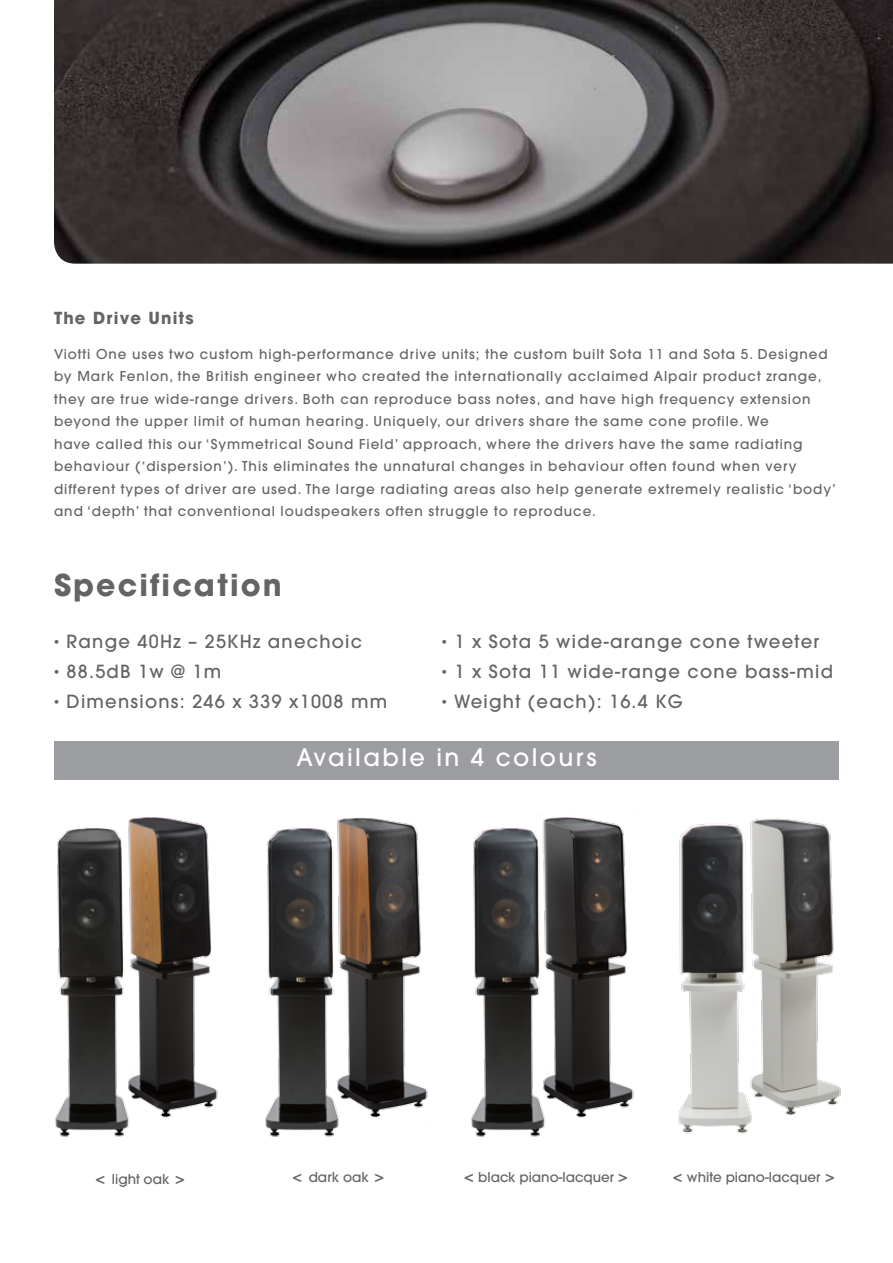
<style>
.page{position:relative;width:893px;height:1263px;background:#fff}
.page>*{position:absolute;margin:0;border:0;box-sizing:border-box;transform-origin:0 0}
.t1{font:700 30px "Avant Garde";letter-spacing:.07em;color:#636466}
.t2{font:500 24px "Avant Garde";letter-spacing:.1em;color:#fff}
.t3{font:500 18px "Avant Garde";letter-spacing:.07em;color:#636466}
.t4{font:700 16.5px "Avant Garde";letter-spacing:.07em;color:#636466}
.t5{font:500 13.5px/22.5px "Avant Garde";letter-spacing:.07em;color:#636466}
.t6{font:500 13.5px "Avant Garde";color:#636466}
.s1{font-family:"Myriad";font-weight:400}
.s2{font-size:16.05px}
</style>
<div class="page">
<img style="left:54px;top:0;width:839px;height:264px">
<div style="left:54px;top:741px;width:785px;height:38px;background:#9b9da0"></div>
<img style="left:55px;top:828px;width:73px;height:309px">
<img style="left:265px;top:828px;width:73px;height:309px">
<img style="left:471px;top:828px;width:73px;height:309px">
<img style="left:678px;top:823px;width:70px;height:311px">
<img style="left:115px;top:817px;width:103px;height:310px">
<img style="left:324px;top:817px;width:104px;height:310px">
<img style="left:530px;top:817px;width:104px;height:310px">
<img style="left:735px;top:818px;width:106px;height:309px">
<p class="t4" style="left:54px;top:307px;width:141px">The Drive Units</p>
<p class="t5" style="left:54px;top:342px;width:783px">Viotti One uses two custom high-performance drive units; the custom built Sota 11 and Sota 5. Designed by Mark Fenlon, the British engineer who created the internationally acclaimed Alpair product zrange, they are true wide-range drivers. Both can reproduce bass notes, and have high frequency extension beyond the upper limit of human hearing. Uniquely, our drivers share the same cone profile. We<br>have called this our ‘Symmetrical Sound Field’ approach, where the drivers have the same radiating behaviour (‘dispersion’). This eliminates the unnatural changes in behaviour often found when very different types of driver are used. The large radiating areas also help generate extremely realistic ‘body’ and ‘depth’ that conventional loudspeakers often struggle to reproduce.</p>
<h1 class="t1" style="left:54px;top:565px;width:229px">Specification</h1>
<h3 class="t3" style="left:54px;top:630px;width:310px"><span class="s1">•</span> Range 40Hz – 25KHz anechoic</h3>
<h3 class="t3" style="left:54px;top:660px;width:169px"><span class="s1">•</span> 88.5dB 1w @ 1m</h3>
<h3 class="t3" style="left:54px;top:690px;width:335px"><span class="s1">•</span> Dimensions: 246 x 339 x1008 mm</h3>
<h3 class="t3" style="left:442px;top:630px;width:379px"><span class="s1">•</span> 1 x Sota 5 wide-arange cone tweeter</h3>
<h3 class="t3" style="left:442px;top:660px;width:393px"><span class="s1">•</span> 1 x Sota 11 wide-range cone bass-mid</h3>
<h3 class="t3" style="left:442px;top:690px;width:242px"><span class="s1">•</span> Weight (each): 16.4 KG</h3>
<h2 class="t2" style="left:296px;top:742px;width:302px">Available in 4 colours</h2>
<p class="t6" style="left:96px;top:1170px;width:91px"><span class="s2">&lt;</span> light oak <span class="s2">&gt;</span></p>
<p class="t5" style="left:292px;top:1166px;width:93px"><span class="s2">&lt;</span> dark oak <span class="s2">&gt;</span></p>
<p class="t6" style="left:464px;top:1169px;width:165px"><span class="s2">&lt;</span> black piano-lacquer <span class="s2">&gt;</span></p>
<p class="t6" style="left:673px;top:1169px;width:163px"><span class="s2">&lt;</span> white piano-lacquer <span class="s2">&gt;</span></p>
</div>
